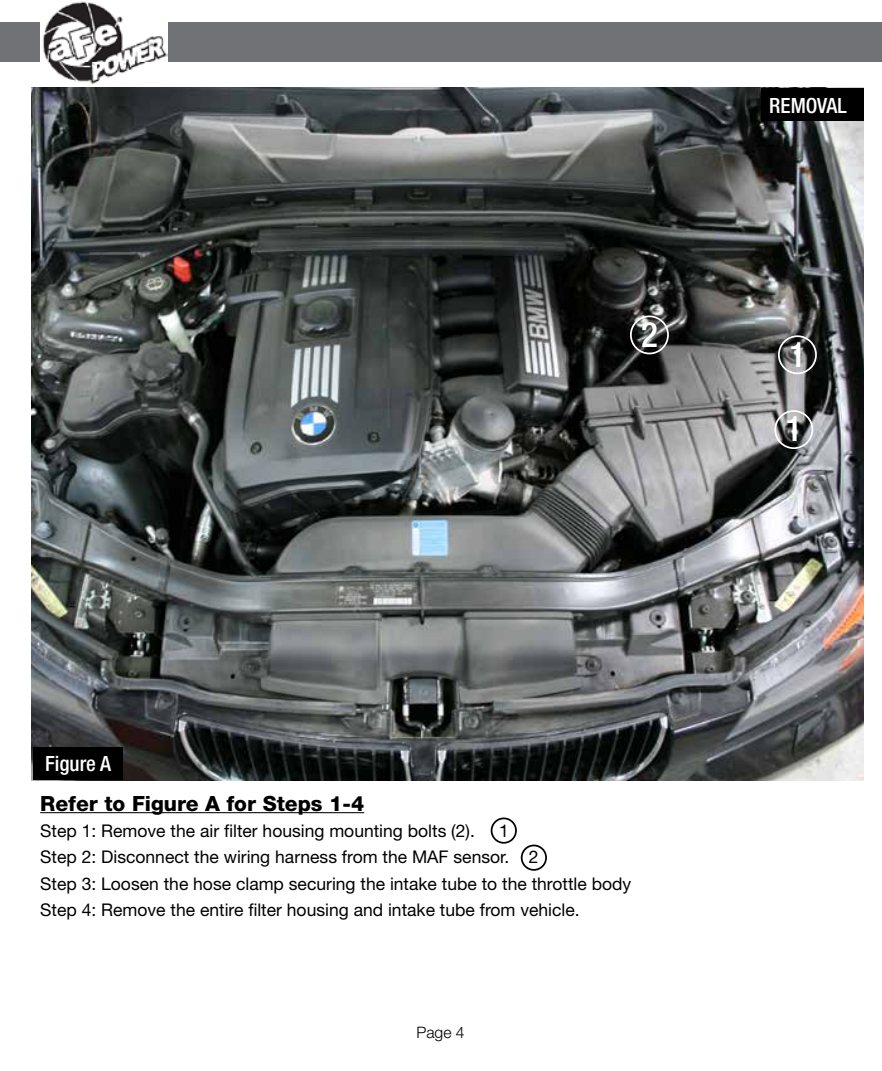
<style>
.page{position:relative;width:882px;height:1071px;background:#fff}
.page>*{position:absolute;margin:0;border:0;box-sizing:border-box;transform-origin:0 0}
.t1{font:500 condensed 35px/74.9px "Helvetica Neue";color:#fff}
.t2{font:800 21px "Helvetica Neue";color:#000}
.t3{font:500 condensed 21px "Helvetica Neue";color:#fff}
.t4{font:17.5px/26.2px "Helvetica Neue";color:#000}
.t5{font:300 15.75px "Helvetica Neue";color:#000}
</style>
<div class="page">
<img style="left:32px;top:88px;width:832px;height:693px">
<div style="left:0;top:23px;width:882px;height:39px;background:#717275"></div>
<img style="left:40px;top:1px;width:127px;height:83px">
<hr style="left:40px;top:812px;width:324px;height:1px;background:#000">
<div style="left:761px;top:88px;width:103px;height:33px;background:#000"></div>
<div style="left:778px;top:335px;width:39px;height:39px;border:2px solid #fff;border-radius:50%"></div>
<div style="left:774px;top:410px;width:39px;height:39px;border:2px solid #fff;border-radius:50%"></div>
<div style="left:630px;top:315px;width:39px;height:39px;border:2px solid #fff;border-radius:50%"></div>
<div style="left:491px;top:818px;width:26px;height:26px;border:2px solid #000;border-radius:50%"></div>
<div style="left:521px;top:845px;width:26px;height:26px;border:2px solid #000;border-radius:50%"></div>
<div style="left:33px;top:747px;width:90px;height:33px;background:#000"></div>
<h1 class="t1" style="left:641px;top:296px;width:18px">2</h1>
<p class="t3" style="left:769px;top:93px;width:79px">REMOVAL</p>
<h1 class="t1" style="left:785px;top:316px;width:22px">1<br>1</h1>
<p class="t3" style="left:45px;top:751px;width:67px">Figure A</p>
<p class="t2" style="left:40px;top:791px;width:325px">Refer to Figure A for Steps 1-4</p>
<p class="t4" style="left:40px;top:817px;width:436px">Step 1: Remove the air filter housing mounting bolts (2).</p>
<p class="t4" style="left:40px;top:817px;width:592px;text-indent:459px">1<br>Step 2: Disconnect the wiring harness from the MAF sensor. 2<br>Step 3: Loosen the hose clamp securing the intake tube to the throttle body Step 4: Remove the entire filter housing and intake tube from vehicle.</p>
<p class="t5" style="left:416px;top:1023px;width:50px">Page 4</p>
</div>
